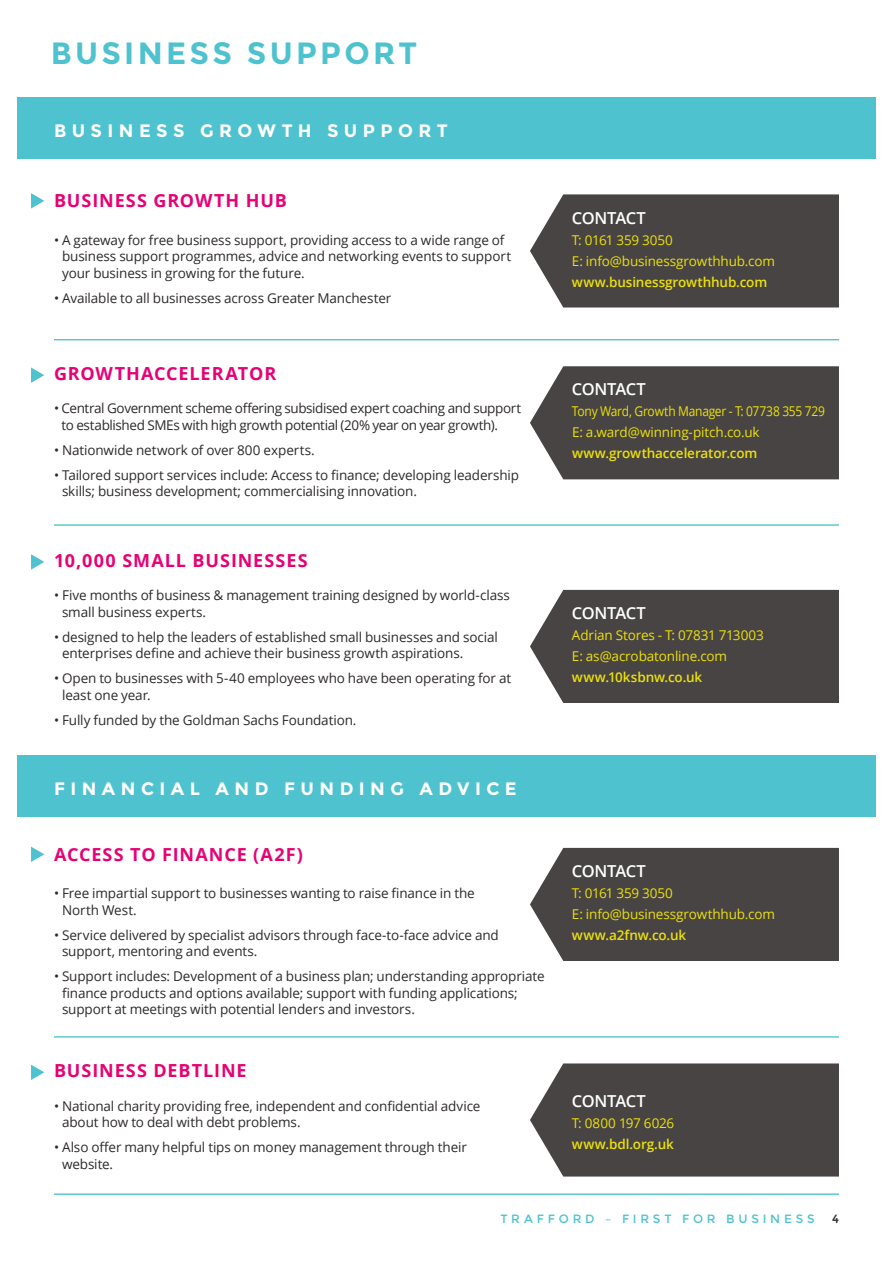
<style>
.page{position:relative;width:893px;height:1263px;background:#fff}
.page>*{position:absolute;margin:0;border:0;box-sizing:border-box;transform-origin:0 0}
.t1{font:700 30.75px "Montserrat";letter-spacing:.11em;color:#4ec3cf}
.t2{font:700 18px "Open Sans";letter-spacing:.055em;color:#e60274}
.t3{font:700 18px "Montserrat";letter-spacing:.3em;color:#fff}
.t4{font:600 16.5px "Open Sans";letter-spacing:-.03em;color:#fff}
.t5{font:13.5px/16.5px "Open Sans";letter-spacing:-.01em;color:#2d2929}
.t6{font:13.5px/21px "Open Sans";letter-spacing:-.01em;color:#ebe209}
.t7{font:13.5px/16.5px "Open Sans";letter-spacing:-.03em;color:#2d2929}
.t8{font:600 13.5px "Open Sans";letter-spacing:-.01em;color:#ebe209}
.t9{font:13.5px/21px "Open Sans";letter-spacing:-.01em;color:#ebe209;scale:.89 1}
.t10{font:12px "Montserrat";letter-spacing:.315em;color:#4ec3cf}
.t11{font:12px "Montserrat";color:#2d2929}
</style>
<div class="page">
<div style="left:17px;top:98px;width:859px;height:61px;background:#4ec3cf"></div>
<div style="left:530px;top:194px;width:309px;height:113px;background:#494444"></div>
<hr style="left:54px;top:339px;width:785px;height:1px;background:#4ec3cf">
<svg style="left:31px;top:193px;width:13px;height:16px"></svg>
<div style="left:530px;top:366px;width:309px;height:113px;background:#494444"></div>
<hr style="left:54px;top:524px;width:785px;height:2px;background:#4ec3cf">
<svg style="left:31px;top:367px;width:13px;height:16px"></svg>
<div style="left:530px;top:590px;width:309px;height:113px;background:#494444"></div>
<svg style="left:31px;top:554px;width:13px;height:16px"></svg>
<div style="left:17px;top:756px;width:859px;height:61px;background:#4ec3cf"></div>
<div style="left:530px;top:848px;width:309px;height:113px;background:#494444"></div>
<div style="left:530px;top:1063px;width:309px;height:113px;background:#494444"></div>
<hr style="left:54px;top:1036px;width:785px;height:1px;background:#4ec3cf">
<svg style="left:31px;top:847px;width:13px;height:15px"></svg>
<svg style="left:31px;top:1065px;width:13px;height:15px"></svg>
<hr style="left:54px;top:1193px;width:785px;height:2px;background:#4ec3cf">
<h1 class="t1" style="left:51px;top:35px;width:368px">BUSINESS SUPPORT</h1>
<h2 class="t3" style="left:54px;top:120px;width:182px">BUSINESS GRO</h2>
<h2 class="t3" style="left:257px;top:120px;width:158px">WTH SUPPOR</h2>
<h2 class="t3" style="left:437px;top:120px;width:12px">T</h2>
<h2 class="t2" style="left:54px;top:188px;width:50px">BUSINE</h2>
<h2 class="t2" style="left:126px;top:188px;width:148px">SS GROWTH HUB</h2>
<p class="t5" style="left:62px;top:231px;width:451px;text-indent:-8px">• A gateway for free business support, providing access to a wide range of business support programmes, advice and networking events to support your business in growing for the future.</p>
<p class="t5" style="left:54px;top:289px;width:339px">• Available to all businesses across Greater Manchester</p>
<h2 class="t2" style="left:54px;top:361px;width:112px">GROWTH ACCE</h2>
<h2 class="t2" style="left:190px;top:361px;width:25px">LERATOR</h2>
<p class="t7" style="left:62px;top:400px;width:461px;text-indent:-8px">• Central Government scheme offering subsidised expert coaching and support to established SMEs with high growth potential (20% year on year growth).</p>
<p class="t5" style="left:54px;top:441px;width:262px">• Nationwide network of over 800 experts.</p>
<p class="t5" style="left:62px;top:466px;width:458px;text-indent:-8px">• Tailored support services include: Access to finance; developing leadership skills; business development; commercialising innovation.</p>
<h2 class="t2" style="left:54px;top:548px;width:83px">10,000 SMA</h2>
<h2 class="t2" style="left:165px;top:548px;width:77px">LL BUSINE</h2>
<h2 class="t2" style="left:264px;top:548px;width:45px">SSES</h2>
<p class="t5" style="left:62px;top:587px;width:449px;text-indent:-8px">• Five months of business &amp; management training designed by world-class small business experts.</p>
<p class="t5" style="left:62px;top:628px;width:437px;text-indent:-8px">• designed to help the leaders of established small businesses and social enterprises define and achieve their business growth aspirations.</p>
<p class="t5" style="left:62px;top:670px;width:451px;text-indent:-8px">• Open to businesses with 5-40 employees who have been operating for at least one year.</p>
<p class="t5" style="left:54px;top:711px;width:304px">• Fully funded by the Goldman Sachs Foundation.</p>
<h2 class="t3" style="left:54px;top:778px;width:384px">F INANCIAL AND F UND ING ADV</h2>
<h2 class="t3" style="left:475px;top:778px;width:43px">ICE</h2>
<h2 class="t2" style="left:54px;top:841px;width:25px">ACCE</h2>
<h2 class="t2" style="left:103px;top:841px;width:84px">SS TO FINANCE</h2>
<h2 class="t2" style="left:253px;top:841px;width:51px">(A2F)</h2>
<p class="t5" style="left:62px;top:885px;width:414px;text-indent:-8px">• Free impartial support to businesses wanting to raise finance in the<br>North West.</p>
<p class="t5" style="left:62px;top:926px;width:438px;text-indent:-8px">• Service delivered by specialist advisors through face-to-face advice and support, mentoring and events.</p>
<p class="t5" style="left:62px;top:968px;width:484px;text-indent:-8px">• Support includes: Development of a business plan; understanding appropriate finance products and options available; support with funding applications; support at meetings with potential lenders and investors.</p>
<h2 class="t2" style="left:54px;top:1058px;width:50px">BUSINE</h2>
<h2 class="t2" style="left:126px;top:1058px;width:41px">SS DEBT</h2>
<h2 class="t2" style="left:203px;top:1058px;width:22px">LINE</h2>
<p class="t5" style="left:62px;top:1097px;width:420px;text-indent:-8px">• National charity providing free, independent and confidential advice about how to deal with debt problems.</p>
<p class="t5" style="left:62px;top:1138px;width:406px;text-indent:-8px">• Also offer many helpful tips on money management through their website.</p>
<p class="t4" style="left:572px;top:206px;width:76px">Contact</p>
<p class="t6" style="left:572px;top:229px;width:204px">T: 0161 359 3050<br>E: info@businessgrowthhub.com</p>
<p class="t8" style="left:572px;top:272px;width:197px">www.businessgrowthhub.com</p>
<p class="t4" style="left:572px;top:378px;width:76px">Contact</p>
<p class="t9" style="left:572px;top:401px;width:286px">Tony Ward, Growth Manager - T: 07738 355 729<br>E: a.ward@winning-pitch.co.uk</p>
<p class="t8" style="left:572px;top:444px;width:187px">www.growthaccelerator.com</p>
<p class="t4" style="left:572px;top:602px;width:76px">Contact</p>
<p class="t6" style="left:572px;top:624px;width:193px">Adrian Stores - T: 07831 713003<br>E: as@acrobatonline.com</p>
<p class="t8" style="left:572px;top:668px;width:132px">www.10ksbnw.co.uk</p>
<p class="t4" style="left:572px;top:860px;width:76px">Contact</p>
<p class="t6" style="left:572px;top:882px;width:204px">T: 0161 359 3050<br>E: info@businessgrowthhub.com</p>
<p class="t8" style="left:572px;top:926px;width:116px">www.a2fnw.co.uk</p>
<p class="t4" style="left:572px;top:1090px;width:76px">Contact</p>
<p class="t6" style="left:572px;top:1112px;width:104px">T: 0800 197 6026</p>
<p class="t8" style="left:572px;top:1135px;width:103px">www.bdl.org.uk</p>
<p class="t10" style="left:500px;top:1212px;width:306px">TRAFFORD – FIRST FOR BUSI NESS</p>
<p class="t11" style="left:832px;top:1212px;width:8px">4</p>
</div>
